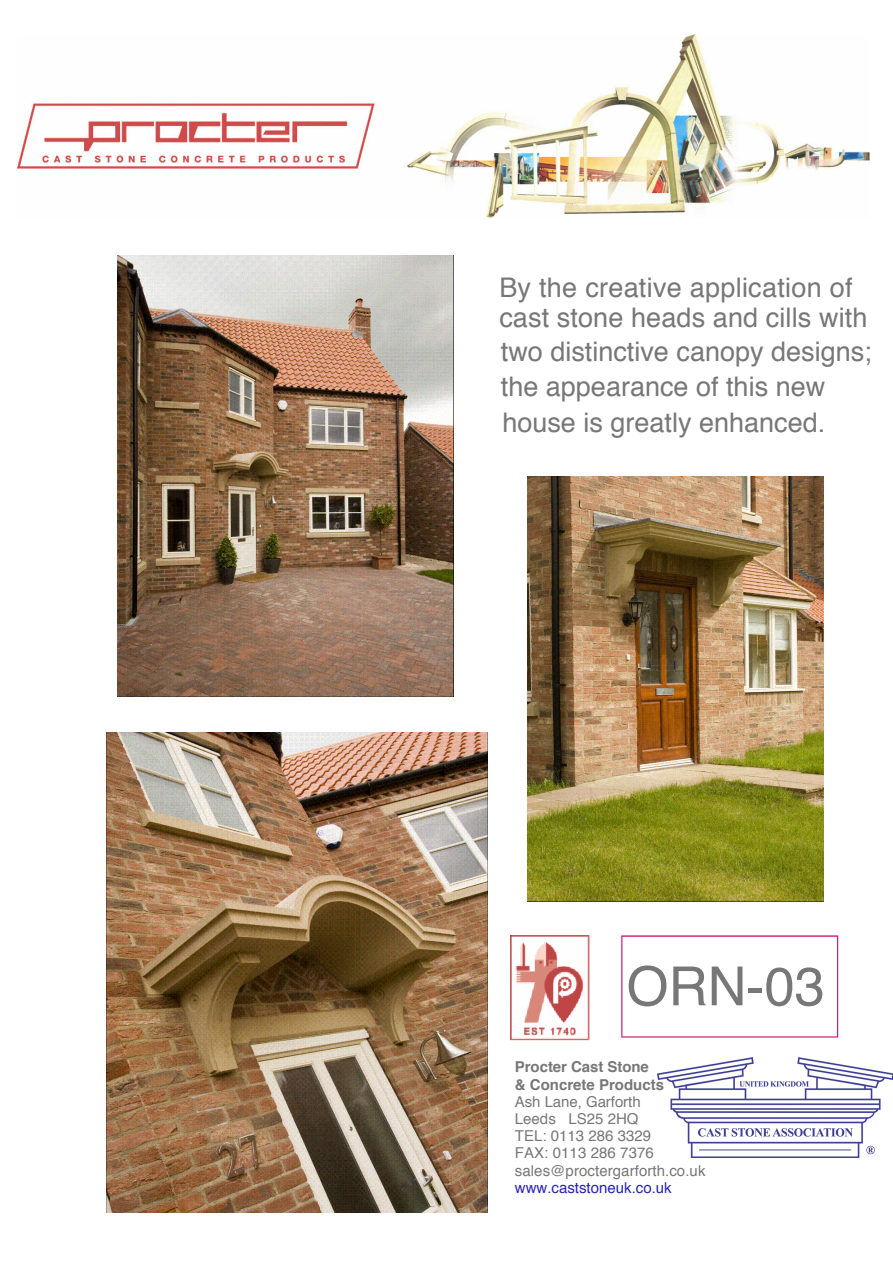
<style>
.page{position:relative;width:893px;height:1263px;background:#fff}
.page>*{position:absolute;margin:0;border:0;box-sizing:border-box;transform-origin:0 0}
.t1{font:54px "Helvetica";color:#777}
.t2{font:27px/35.8px "Helvetica";color:#777}
.t3{font:15px/17.2px "Helvetica";color:#777}
.t4{font:700 15px/17.2px "Helvetica";color:#777}
.t5{font:15px "Helvetica";color:#2824b3}
</style>
<div class="page">
<img style="left:657px;top:1058px;width:235px;height:99px">
<img style="left:17px;top:34px;width:852px;height:184px">
<img style="left:117px;top:256px;width:336px;height:441px">
<img style="left:106px;top:732px;width:381px;height:480px">
<img style="left:527px;top:476px;width:296px;height:425px">
<img style="left:510px;top:935px;width:80px;height:106px">
<svg style="left:621px;top:935px;width:217px;height:103px"></svg>
<p class="t2" style="left:499px;top:273px;width:369px;line-height:30.6px">By the creative application of cast stone heads and cills with</p>
<p class="t2" style="left:501px;top:334px;width:372px">two distinctive canopy designs; the appearance of this new house is greatly enhanced.</p>
<h1 class="t1" style="left:626px;top:945px;width:200px">ORN-03</h1>
<p class="t4" style="left:515px;top:1059px;width:151px">Procter Cast Stone<br>&amp; Concrete Products</p>
<p class="t3" style="left:515px;top:1094px;width:192px">Ash Lane, Garforth<br>Leeds LS25 2HQ<br>TEL: 0113 286 3329<br>FAX: 0113 286 7376 sales@proctergarforth.co.uk</p>
<p class="t5" style="left:515px;top:1176px;width:158px">www.caststoneuk.co.uk</p>
</div>
